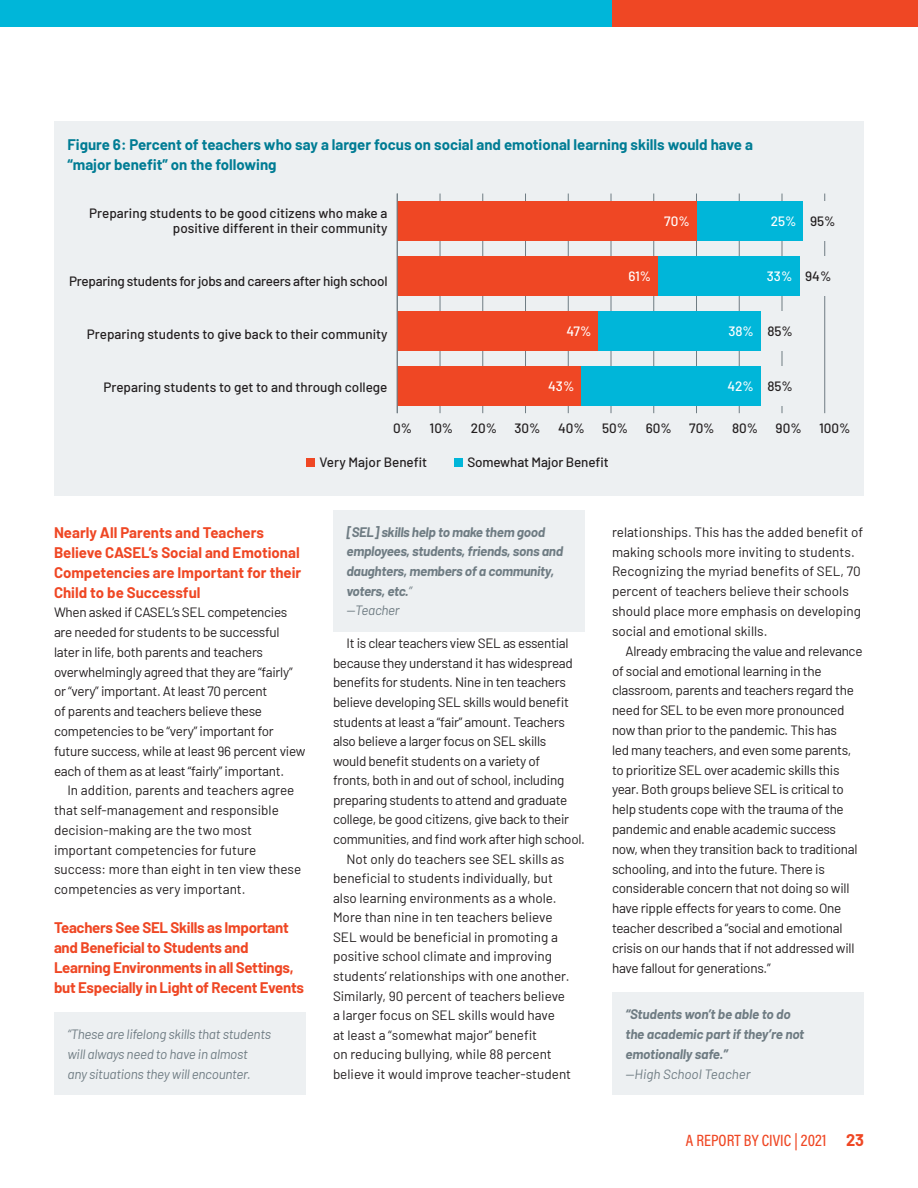
<style>
.page{position:relative;width:918px;height:1188px;background:#fff}
.page>*{position:absolute;margin:0;border:0;box-sizing:border-box;transform-origin:0 0}
.t1{font:16.5px "Acumin Variable Concept";color:#ef4724}
._3{font:700 15px/19.8px "Barlow";letter-spacing:-.02em;color:#ef4724}
.F-1{font:700 15px/19.5px "Barlow";color:#007c94}
._3-2{font:700 15px/19.8px "Barlow";color:#ef4724}
.T{font:13.5px/19.8px "Barlow";letter-spacing:-.02em;color:#231f20}
.T-2{font:13.5px/19.6px "Barlow";color:#231f20}
.T-1{font:13.5px/19.8px "Barlow";letter-spacing:-.02em;color:#231f20}
.F-T{font:500 13.5px/15px "Barlow";color:#231f20;text-align:right}
.T-Quote{font:italic 700 13.5px/19.6px "Barlow";letter-spacing:-.02em;color:#6f7c83}
.T-Quote-2{font:italic 13.5px/19.8px "Barlow";letter-spacing:-.02em;color:#6f7c83}
.F-T-2{font:500 13.5px "Barlow";letter-spacing:-.02em;color:#231f20}
.F-H-Bar{font:500 13.5px "Barlow";color:#fff}
.F-H-Bar-2{font:500 13.5px "Barlow";color:#231f20}
.s1{font-weight:400}
.s2{font-family:"Barlow";font-weight:700}
</style>
<div class="page">
<div style="left:54px;top:1012px;width:252px;height:83px;background:#edf0f2"></div>
<div style="left:333px;top:510px;width:252px;height:121px;background:#edf0f2"></div>
<div style="left:612px;top:992px;width:252px;height:103px;background:#edf0f2"></div>
<div style="left:54px;top:122px;width:810px;height:374px;background:#edf0f2"></div>
<div style="left:306px;top:458px;width:8px;height:9px;background:#ef4724"></div>
<div style="left:454px;top:458px;width:8px;height:9px;background:#00b6d9"></div>
<hr style="left:440px;top:194px;width:1px;height:219px;background:#6f7c83">
<hr style="left:482px;top:194px;width:1px;height:219px;background:#6f7c83">
<hr style="left:525px;top:194px;width:1px;height:219px;background:#6f7c83">
<hr style="left:568px;top:194px;width:1px;height:219px;background:#6f7c83">
<hr style="left:611px;top:194px;width:1px;height:219px;background:#6f7c83">
<hr style="left:653px;top:194px;width:1px;height:219px;background:#6f7c83">
<hr style="left:696px;top:194px;width:1px;height:219px;background:#6f7c83">
<hr style="left:739px;top:194px;width:1px;height:219px;background:#6f7c83">
<hr style="left:782px;top:194px;width:1px;height:219px;background:#6f7c83">
<hr style="left:824px;top:194px;width:1px;height:219px;background:#6f7c83">
<div style="left:736px;top:201px;width:106px;height:40px;background:#edf0f2"></div>
<div style="left:697px;top:256px;width:141px;height:40px;background:#edf0f2"></div>
<div style="left:637px;top:311px;width:163px;height:40px;background:#edf0f2"></div>
<div style="left:620px;top:366px;width:180px;height:39px;background:#edf0f2"></div>
<div style="left:697px;top:201px;width:106px;height:40px;background:#00b6d9"></div>
<div style="left:658px;top:256px;width:141px;height:40px;background:#00b6d9"></div>
<div style="left:598px;top:311px;width:163px;height:40px;background:#00b6d9"></div>
<div style="left:581px;top:366px;width:180px;height:39px;background:#00b6d9"></div>
<div style="left:397px;top:201px;width:300px;height:40px;background:#ef4724"></div>
<div style="left:397px;top:256px;width:261px;height:40px;background:#ef4724"></div>
<div style="left:397px;top:311px;width:201px;height:40px;background:#ef4724"></div>
<div style="left:397px;top:366px;width:184px;height:39px;background:#ef4724"></div>
<hr style="left:397px;top:194px;width:1px;height:219px;background:#6f7c83">
<div style="left:612px;top:0;width:306px;height:27px;background:#ef4724"></div>
<div style="left:0;top:0;width:612px;height:27px;background:#00b6d9"></div>
<p class="F-1" style="left:68px;top:134px;width:687px">Figure 6: Percent of teachers who say a larger focus on social and emotional learning skills would have a “major benefit” on the following</p>
<p class="F-T" style="left:89px;top:205px;width:300px">Preparing students to be good citizens who make a positive different in their community</p>
<p class="F-H-Bar" style="left:664px;top:212px;width:27px">70%</p>
<p class="F-H-Bar" style="left:771px;top:212px;width:27px">25%</p>
<p class="F-H-Bar-2" style="left:810px;top:212px;width:27px">95%</p>
<p class="F-T-2" style="left:69px;top:271px;width:320px">Preparing students for jobs and careers after high school</p>
<p class="F-H-Bar" style="left:628px;top:266px;width:24px">61%</p>
<p class="F-H-Bar" style="left:767px;top:266px;width:27px">33%</p>
<p class="F-H-Bar-2" style="left:805px;top:266px;width:28px">94%</p>
<p class="F-T" style="left:87px;top:325px;width:302px">Preparing students to give back to their community</p>
<p class="F-H-Bar" style="left:567px;top:321px;width:26px">47%</p>
<p class="F-H-Bar" style="left:728px;top:321px;width:27px">38%</p>
<p class="F-H-Bar-2" style="left:767px;top:321px;width:27px">85%</p>
<p class="F-T" style="left:103px;top:378px;width:286px">Preparing students to get to and through college</p>
<p class="F-H-Bar" style="left:548px;top:376px;width:28px">43%</p>
<p class="F-H-Bar" style="left:728px;top:376px;width:28px">42%</p>
<p class="F-H-Bar-2" style="left:767px;top:376px;width:27px">85%</p>
<p class="F-T" style="left:393px;top:419px;width:20px">0%</p>
<p class="F-T" style="left:430px;top:419px;width:25px">10%</p>
<p class="F-T" style="left:471px;top:419px;width:28px">20%</p>
<p class="F-T" style="left:515px;top:419px;width:28px">30%</p>
<p class="F-T" style="left:558px;top:419px;width:28px">40%</p>
<p class="F-T" style="left:602px;top:419px;width:28px">50%</p>
<p class="F-T" style="left:646px;top:419px;width:28px">60%</p>
<p class="F-T" style="left:689px;top:419px;width:27px">70%</p>
<p class="F-T" style="left:732px;top:419px;width:28px">80%</p>
<p class="F-T" style="left:776px;top:419px;width:28px">90%</p>
<p class="F-T" style="left:819px;top:419px;width:33px">100%</p>
<p class="F-T" style="left:320px;top:453px;width:109px">Very Major Benefit</p>
<p class="F-T" style="left:467px;top:453px;width:143px">Somewhat Major Benefit</p>
<p class="_3-2" style="left:54px;top:522px;width:249px">Nearly All Parents and Teachers<br>Believe CASEL’s Social and Emotional<br>Competencies are Important for their<br>Child to be Successful</p>
<p class="T-1" style="left:54px;top:602px;width:253px">When asked if CASEL’s SEL competencies are needed for students to be successful later in life, both parents and teachers overwhelmingly agreed that they are “fairly” or “very” important. At least 70 percent<br>of parents and teachers believe these competencies to be “very” important for future success, while at least 96 percent view each of them as at least “fairly” important.</p>
<p class="T-2" style="left:54px;top:780px;width:249px;text-indent:14px">In addition, parents and teachers agree that self-management and responsible decision-making are the two most important competencies for future success: more than eight in ten view these competencies as very important.</p>
<p class="_3" style="left:54px;top:917px;width:251px">Teachers See SEL Skills as Important and Beneficial to Students and Learning Environments in all Settings, but Especially in Light of Recent Events</p>
<p class="T-Quote-2" style="left:68px;top:1024px;width:205px">“These are lifelong skills that students will always need to have in almost<br>any situations they will encounter.</p>
<p class="T-Quote" style="left:346px;top:521px;width:218px">[SEL] skills help to make them good employees, students, friends, sons and daughters, members of a community, voters, etc.<span class="s1">”<br>—Teacher</span></p>
<p class="T" style="left:333px;top:633px;width:254px;text-indent:14px">It is clear teachers view SEL as essential because they understand it has widespread benefits for students. Nine in ten teachers believe developing SEL skills would benefit students at least a “fair” amount. Teachers also believe a larger focus on SEL skills<br>would benefit students on a variety of<br>fronts, both in and out of school, including preparing students to attend and graduate college, be good citizens, give back to their communities, and find work after high school.</p>
<p class="T-2" style="left:333px;top:848px;width:240px;text-indent:14px">Not only do teachers see SEL skills as beneficial to students individually, but also learning environments as a whole.<br>More than nine in ten teachers believe SEL would be beneficial in promoting a positive school climate and improving students’ relationships with one another.<br>Similarly, 90 percent of teachers believe a larger focus on SEL skills would have<br>at least a “somewhat major” benefit<br>on reducing bullying, while 88 percent believe it would improve teacher-student</p>
<p class="T-2" style="left:612px;top:521px;width:253px">relationships. This has the added benefit of making schools more inviting to students.<br>Recognizing the myriad benefits of SEL, 70 percent of teachers believe their schools should place more emphasis on developing social and emotional skills.</p>
<p class="T" style="left:612px;top:640px;width:252px;text-indent:14px">Already embracing the value and relevance of social and emotional learning in the classroom, parents and teachers regard the need for SEL to be even more pronounced now than prior to the pandemic. This has<br>led many teachers, and even some parents, to prioritize SEL over academic skills this year. Both groups believe SEL is critical to help students cope with the trauma of the pandemic and enable academic success now, when they transition back to traditional schooling, and into the future. There is considerable concern that not doing so will have ripple effects for years to come. One teacher described a “social and emotional crisis on our hands that if not addressed will have fallout for generations.”</p>
<p class="T-Quote" style="left:626px;top:1004px;width:180px">“Students won’t be able to do the academic part if they’re not emotionally safe.”<br><span class="s1">—High School Teacher</span></p>
<p class="t1" style="left:686px;top:1129px;width:180px">A REPORT BY CIVIC | 2021 <span class="s2">23</span></p>
</div>
